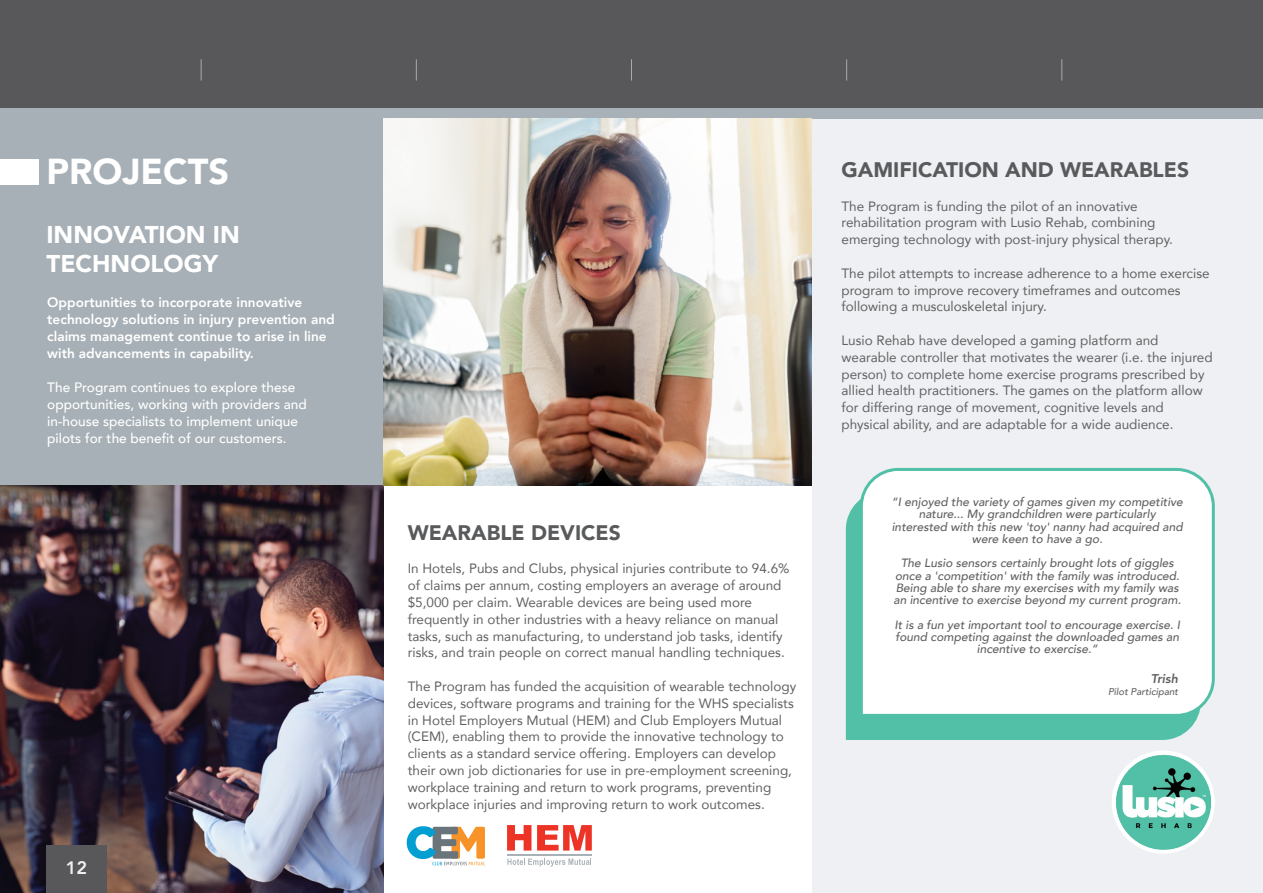
<style>
.page{position:relative;width:1263px;height:893px;background:#eff0f3}
.page>*{position:absolute;margin:0;border:0;box-sizing:border-box;transform-origin:0 0}
.t1{font:900 36px "Avenir";color:#fff}
.t2{font:900 24.3px/29.1px "Avenir";color:#fff}
.t3{font:900 21px "Avenir";color:#595a5c}
.t4{font:800 18px "Avenir";color:#eff0f3}
.t5{font:800 13.65px/17px "Avenir";color:#fff}
.t6{font:500 13.65px/17px "Avenir";color:#fff}
.t7{font:13.5px/16.8px "Avenir";color:#606161}
.t8{font:italic 800 12.6px "Avenir";color:#606161}
.t9{font:italic 500 12px/12.3px "Avenir";color:#606161;text-align:center}
.t10{font:italic 500 9.75px "Avenir";color:#606161}
</style>
<div class="page">
<div style="left:0;top:0;width:1263px;height:118px;background:#58585a"></div>
<div style="left:0;top:108px;width:1263px;height:10px;background:#a9b1b8"></div>
<div style="left:0;top:118px;width:387px;height:394px;background:#a7b0b6"></div>
<img style="left:0;top:485px;width:384px;height:408px">
<div style="left:46px;top:846px;width:61px;height:47px;background:#58585a"></div>
<svg style="left:201px;top:59px;width:1px;height:22px"></svg>
<svg style="left:416px;top:59px;width:1px;height:22px"></svg>
<svg style="left:631px;top:59px;width:1px;height:22px"></svg>
<svg style="left:846px;top:59px;width:1px;height:22px"></svg>
<svg style="left:1061px;top:59px;width:1px;height:22px"></svg>
<div style="left:0;top:159px;width:39px;height:26px;background:#fff"></div>
<div style="left:384px;top:119px;width:427px;height:774px;background:#fff"></div>
<div style="left:846px;top:499px;width:352px;height:241px;background:#52c0a7"></div>
<div style="left:860px;top:468px;width:355px;height:249px;background:#fff"></div>
<img style="left:1112px;top:750px;width:103px;height:104px;border-radius:52px">
<img style="left:384px;top:118px;width:428px;height:367px">
<svg style="left:507px;top:825px;width:24px;height:25px"></svg>
<svg style="left:537px;top:825px;width:55px;height:25px"></svg>
<hr style="left:507px;top:854px;width:85px;height:1px;background:#a7b1b7">
<svg style="left:507px;top:859px;width:84px;height:8px"></svg>
<svg style="left:407px;top:826px;width:78px;height:39px"></svg>
<h1 class="t1" style="left:46px;top:141px;width:184px">PROJECTS</h1>
<h2 class="t2" style="left:46px;top:219px;width:195px">INNOVATION IN<br>TECHNOLOGY</h2>
<p class="t5" style="left:47px;top:294px;width:289px">Opportunities to incorporate innovative technology solutions in injury prevention and claims management continue to arise in line with advancements in capability.</p>
<p class="t6" style="left:47px;top:378px;width:261px">The Program continues to explore these opportunities, working with providers and in-house specialists to implement unique pilots for the benefit of our customers.</p>
<h3 class="t4" style="left:66px;top:854px;width:23px">12</h3>
<h3 class="t3" style="left:408px;top:514px;width:215px">WEARABLE DEVICES</h3>
<p class="t7" style="left:408px;top:560px;width:383px">In Hotels, Pubs and Clubs, physical injuries contribute to 94.6% of claims per annum, costing employers an average of around $5,000 per claim. Wearable devices are being used more frequently in other industries with a heavy reliance on manual tasks, such as manufacturing, to understand job tasks, identify risks, and train people on correct manual handling techniques.</p>
<p class="t7" style="left:408px;top:677px;width:390px">The Program has funded the acquisition of wearable technology devices, software programs and training for the WHS specialists in Hotel Employers Mutual (HEM) and Club Employers Mutual (CEM), enabling them to provide the innovative technology to clients as a standard service offering. Employers can develop their own job dictionaries for use in pre-employment screening, workplace training and return to work programs, preventing workplace injuries and improving return to work outcomes.</p>
<h3 class="t3" style="left:841px;top:152px;width:349px">GAMIFICATION AND WEARABLES</h3>
<p class="t7" style="left:841px;top:197px;width:333px">The Program is funding the pilot of an innovative rehabilitation program with Lusio Rehab, combining emerging technology with post-injury physical therapy.</p>
<p class="t7" style="left:841px;top:264px;width:370px">The pilot attempts to increase adherence to a home exercise program to improve recovery timeframes and outcomes following a musculoskeletal injury.</p>
<p class="t7" style="left:841px;top:331px;width:373px">Lusio Rehab have developed a gaming platform and wearable controller that motivates the wearer (i.e. the injured person) to complete home exercise programs prescribed by allied health practitioners. The games on the platform allow for differing range of movement, cognitive levels and physical ability, and are adaptable for a wide audience.</p>
<p class="t9" style="left:892px;top:496px;width:293px">“I enjoyed the variety of games given my competitive nature... My grandchildren were particularly interested with this new 'toy' nanny had acquired and were keen to have a go.</p>
<p class="t9" style="left:893px;top:557px;width:289px">The Lusio sensors certainly brought lots of giggles once a 'competition' with the family was introduced.<br>Being able to share my exercises with my family was an incentive to exercise beyond my current program.</p>
<p class="t9" style="left:894px;top:619px;width:287px">It is a fun yet important tool to encourage exercise. I found competing against the downloaded games an incentive to exercise.”</p>
<p class="t8" style="left:1151px;top:671px;width:29px">Trish</p>
<p class="t10" style="left:1108px;top:685px;width:72px">Pilot Participant</p>
</div>
